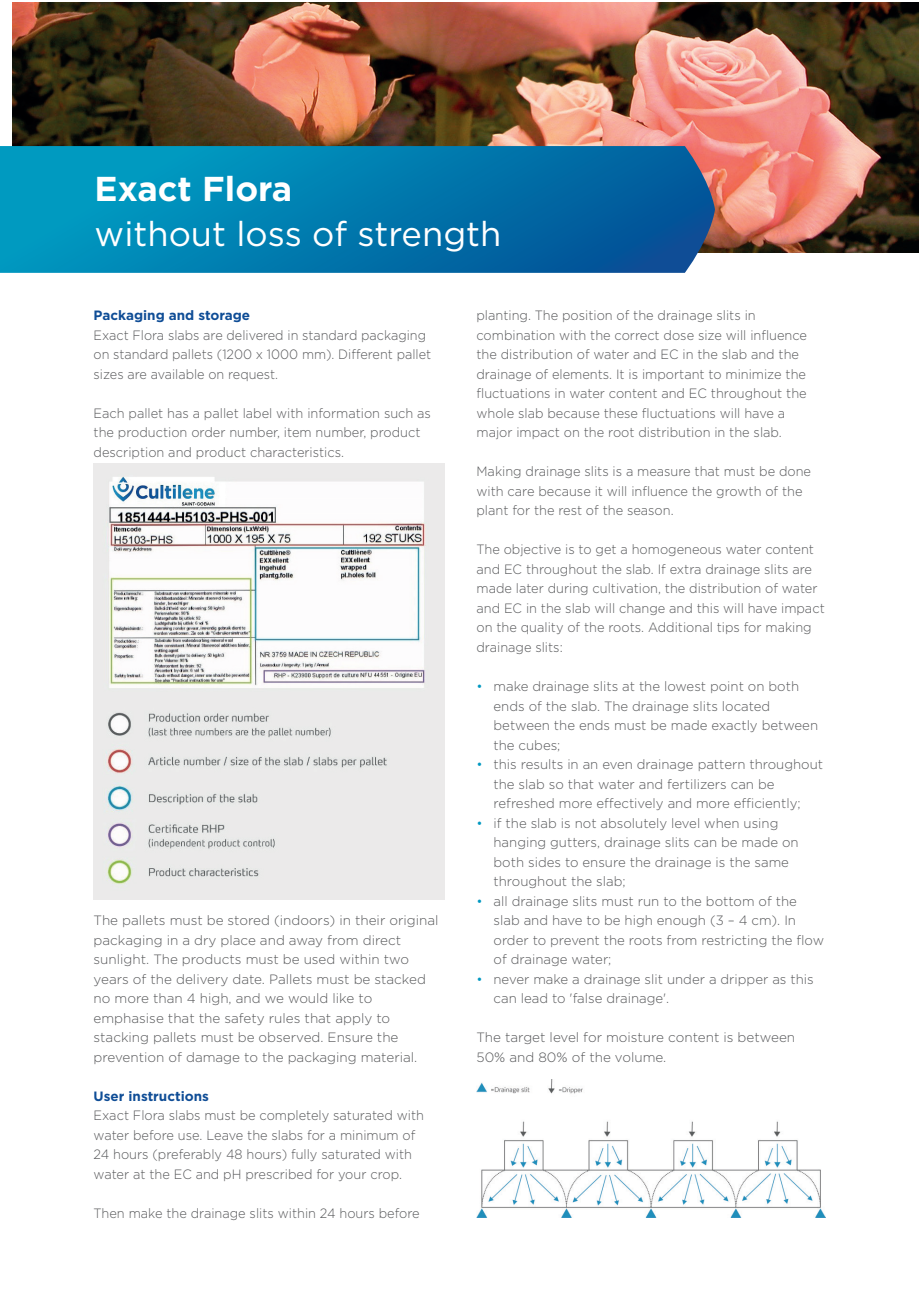
<style>
.page{position:relative;width:919px;height:1289px;background:#fff}
.page>*{position:absolute;margin:0;border:0;box-sizing:border-box;transform-origin:0 0}
.t1{font:34.5px "Gotham";color:#fff}
.t2{font:700 34.5px "Gotham";color:#fff}
.t3{font:300 13.5px/19.5px "Gotham";color:#57585a;scale:.95 1}
.t4{font:300 13.5px/19.5px "Gotham";color:#57585a}
.t5{font:300 13.5px/19.5px "Gotham";color:#57585a;scale:.94 1}
.t6{font:700 13.5px "Gotham";color:#0f4d96}
.s1{color:#0098c1}
</style>
<div class="page">
<img style="left:13px;top:2px;width:905px;height:250px">
<svg style="left:0;top:146px;width:715px;height:127px;background:#037aad"></svg>
<img style="left:94px;top:463px;width:350px;height:436px">
<img style="left:476px;top:1079px;width:349px;height:137px">
<h1 class="t2" style="left:95px;top:166px;width:199px">Exact Flora</h1>
<h1 class="t1" style="left:95px;top:211px;width:408px">without loss of strength</h1>
<p class="t6" style="left:94px;top:307px;width:158px">Packaging and storage</p>
<p class="t5" style="left:94px;top:325px;width:360px">Exact Flora slabs are delivered in standard packaging on standard pallets (1200 x 1000 mm). Different pallet sizes are available on request.</p>
<p class="t3" style="left:94px;top:403px;width:356px">Each pallet has a pallet label with information such as the production order number, item number, product description and product characteristics.</p>
<p class="t4" style="left:94px;top:910px;width:346px">The pallets must be stored (indoors) in their original packaging in a dry place and away from direct sunlight. The products must be used within two years of the delivery date. Pallets must be stacked no more than 4 high, and we would like to emphasise that the safety rules that apply to stacking pallets must be observed. Ensure the prevention of damage to the packaging material.</p>
<p class="t6" style="left:94px;top:1086px;width:117px">User instructions</p>
<p class="t3" style="left:94px;top:1105px;width:349px">Exact Flora slabs must be completely saturated with water before use. Leave the slabs for a minimum of 24 hours (preferably 48 hours) fully saturated with water at the EC and pH prescribed for your crop.</p>
<p class="t3" style="left:94px;top:1202px;width:345px">Then make the drainage slits within 24 hours before</p>
<p class="t3" style="left:476px;top:305px;width:349px">planting. The position of the drainage slits in combination with the correct dose size will influence the distribution of water and EC in the slab and the drainage of elements. It is important to minimize the fluctuations in water content and EC throughout the whole slab because these fluctuations will have a major impact on the root distribution in the slab.</p>
<p class="t3" style="left:476px;top:461px;width:353px">Making drainage slits is a measure that must be done with care because it will influence the growth of the plant for the rest of the season.</p>
<p class="t3" style="left:476px;top:539px;width:368px">The objective is to get a homogeneous water content and EC throughout the slab. If extra drainage slits are made later during cultivation, the distribution of water and EC in the slab will change and this will have impact on the quality of the roots. Additional tips for making drainage slits:</p>
<p class="t4" style="left:493px;top:676px;width:326px;text-indent:-17px"><span class="s1">•</span> make drainage slits at the lowest point on both ends of the slab. The drainage slits located between the ends must be made exactly between the cubes;</p>
<p class="t4" style="left:493px;top:754px;width:331px;text-indent:-17px"><span class="s1">•</span> this results in an even drainage pattern throughout the slab so that water and fertilizers can be refreshed more effectively and more efficiently;</p>
<p class="t4" style="left:493px;top:812px;width:306px;text-indent:-17px"><span class="s1">•</span> if the slab is not absolutely level when using hanging gutters, drainage slits can be made on both sides to ensure the drainage is the same throughout the slab;</p>
<p class="t4" style="left:493px;top:890px;width:332px;text-indent:-17px"><span class="s1">•</span> all drainage slits must run to the bottom of the slab and have to be high enough (3 – 4 cm). In order to prevent the roots from restricting the flow of drainage water;</p>
<p class="t4" style="left:493px;top:968px;width:322px;text-indent:-17px"><span class="s1">•</span> never make a drainage slit under a dripper as this can lead to 'false drainage'.</p>
<p class="t4" style="left:476px;top:1027px;width:320px">The target level for moisture content is between<br>50% and 80% of the volume.</p>
</div>
